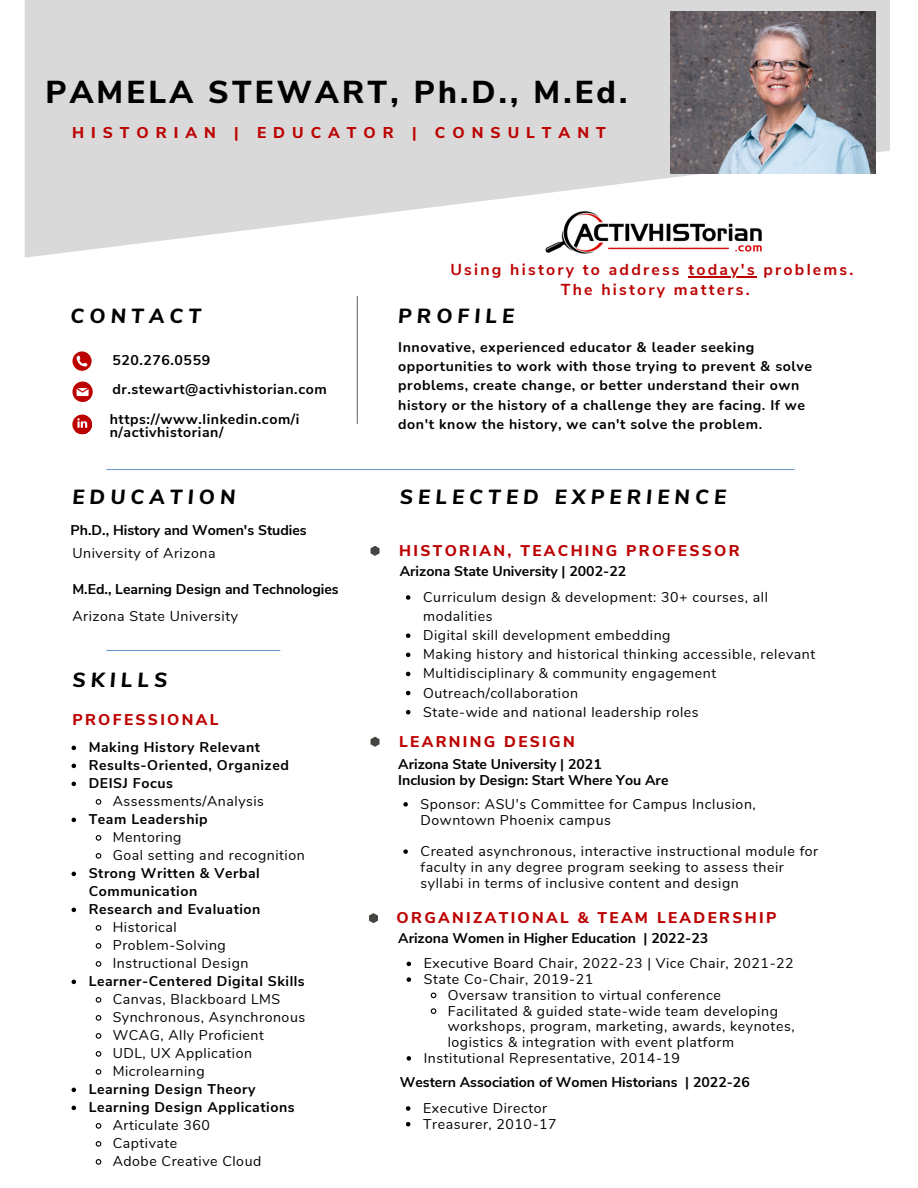
<style>
.page{position:relative;width:918px;height:1188px;background:#fff}
.page>*{position:absolute;margin:0;border:0;box-sizing:border-box;transform-origin:0 0}
.t1{font:800 31.65px "Nunito Sans";letter-spacing:.1em;color:#000}
.t2{font:italic 800 20.4px "Nunito Sans";letter-spacing:.25em;color:#000}
.t3{font:700 15.9px/19.2px "Nunito Sans";letter-spacing:.14em;color:#bc0000;text-align:center}
.t4{font:800 15.6px "Nunito Sans";letter-spacing:.445em;color:#bc0000}
.t5{font:800 15.45px "Nunito Sans";letter-spacing:.15em;color:#bc0000}
.t6{font:14.1px/18px "Nunito";letter-spacing:.04em;color:#000}
.t7{font:700 14.1px/18px "Nunito Sans";letter-spacing:.04em;color:#000}
.t8{font:700 14.1px/15.8px "Nunito Sans";color:#000}
.t9{font:700 14.1px/19.2px "Nunito";letter-spacing:.04em;color:#000}
</style>
<div class="page">
<svg style="left:72px;top:351px;width:20px;height:20px"></svg>
<svg style="left:72px;top:382px;width:21px;height:20px"></svg>
<hr style="left:107px;top:650px;width:173px;height:1px;background:#4a86c5">
<svg style="left:25px;top:0;width:865px;height:258px;fill:#d9d9d9"></svg>
<hr style="left:107px;top:469px;width:687px;height:1px;background:#4a86c5">
<hr style="left:357px;top:296px;width:1px;height:128px;background:#444440">
<img style="left:671px;top:12px;width:205px;height:162px">
<svg style="left:72px;top:415px;width:20px;height:19px"></svg>
<svg style="left:75px;top:417px;width:17px;height:18px"></svg>
<svg style="left:371px;top:546px;width:9px;height:10px"></svg>
<svg style="left:371px;top:737px;width:9px;height:10px"></svg>
<svg style="left:369px;top:913px;width:9px;height:10px"></svg>
<img style="left:527px;top:208px;width:256px;height:50px">
<svg style="left:406px;top:595px;width:4px;height:5px"></svg>
<svg style="left:406px;top:633px;width:4px;height:5px"></svg>
<svg style="left:406px;top:653px;width:4px;height:4px"></svg>
<svg style="left:406px;top:672px;width:4px;height:4px"></svg>
<svg style="left:406px;top:691px;width:4px;height:4px"></svg>
<svg style="left:406px;top:710px;width:4px;height:4px"></svg>
<svg style="left:407px;top:962px;width:4px;height:4px"></svg>
<svg style="left:407px;top:977px;width:4px;height:5px"></svg>
<svg style="left:430px;top:992px;width:7px;height:7px"></svg>
<svg style="left:430px;top:1008px;width:7px;height:6px"></svg>
<svg style="left:407px;top:1056px;width:4px;height:5px"></svg>
<svg style="left:403px;top:802px;width:5px;height:5px"></svg>
<svg style="left:403px;top:849px;width:5px;height:5px"></svg>
<svg style="left:406px;top:1106px;width:4px;height:5px"></svg>
<svg style="left:406px;top:1122px;width:4px;height:4px"></svg>
<svg style="left:72px;top:746px;width:4px;height:4px"></svg>
<svg style="left:72px;top:764px;width:4px;height:4px"></svg>
<svg style="left:72px;top:782px;width:4px;height:4px"></svg>
<svg style="left:95px;top:799px;width:7px;height:6px"></svg>
<svg style="left:72px;top:818px;width:4px;height:4px"></svg>
<svg style="left:95px;top:835px;width:7px;height:6px"></svg>
<svg style="left:95px;top:853px;width:7px;height:6px"></svg>
<svg style="left:72px;top:872px;width:4px;height:4px"></svg>
<svg style="left:72px;top:908px;width:4px;height:4px"></svg>
<svg style="left:95px;top:925px;width:7px;height:6px"></svg>
<svg style="left:95px;top:943px;width:7px;height:6px"></svg>
<svg style="left:95px;top:961px;width:7px;height:6px"></svg>
<svg style="left:72px;top:980px;width:4px;height:4px"></svg>
<svg style="left:95px;top:997px;width:7px;height:6px"></svg>
<svg style="left:95px;top:1015px;width:7px;height:6px"></svg>
<svg style="left:95px;top:1033px;width:7px;height:6px"></svg>
<svg style="left:95px;top:1051px;width:7px;height:6px"></svg>
<svg style="left:95px;top:1069px;width:7px;height:6px"></svg>
<svg style="left:72px;top:1088px;width:4px;height:4px"></svg>
<svg style="left:72px;top:1106px;width:4px;height:4px"></svg>
<svg style="left:95px;top:1123px;width:7px;height:6px"></svg>
<svg style="left:95px;top:1141px;width:7px;height:6px"></svg>
<svg style="left:95px;top:1159px;width:7px;height:6px"></svg>
<hr style="left:688px;top:277px;width:69px;height:1px;background:#bc0000">
<h1 class="t1" style="left:45px;top:71px;width:584px">PAMELA STEWART, Ph.D., M.Ed.</h1>
<p class="t4" style="left:72px;top:122px;width:535px">HISTORIAN | EDUCATOR | CONSULTANT</p>
<h2 class="t2" style="left:71px;top:302px;width:132px">CONTACT</h2>
<p class="t7" style="left:112px;top:346px;width:216px;line-height:29.2px">520.276.0559 dr.stewart@activhistorian.com</p>
<p class="t7" style="left:110px;top:412px;width:191px;line-height:13.5px">https://www.linkedin.com/i n/activhistorian/</p>
<h2 class="t2" style="left:72px;top:484px;width:165px">EDUCATION</h2>
<p class="t8" style="left:71px;top:522px;width:238px">Ph.D., History and Women's Studies</p>
<p class="t6" style="left:72px;top:544px;width:145px">University of Arizona</p>
<p class="t8" style="left:72px;top:581px;width:268px">M.Ed., Learning Design and Technologies</p>
<p class="t6" style="left:72px;top:607px;width:167px">Arizona State University</p>
<h2 class="t2" style="left:72px;top:667px;width:97px">SKILLS</h2>
<p class="t5" style="left:72px;top:710px;width:148px">PROFESSIONAL</p>
<p class="t7" style="left:89px;top:739px;width:202px">Making History Relevant<br>Results-Oriented, Organized<br>DEISJ Focus</p>
<p class="t6" style="left:113px;top:793px;width:153px">Assessments/Analysis</p>
<p class="t7" style="left:89px;top:811px;width:121px">Team Leadership</p>
<p class="t6" style="left:113px;top:829px;width:194px">Mentoring<br>Goal setting and recognition</p>
<p class="t7" style="left:89px;top:865px;width:173px">Strong Written &amp; Verbal<br>Communication<br>Research and Evaluation</p>
<p class="t6" style="left:113px;top:919px;width:137px">Historical<br>Problem-Solving<br>Instructional Design</p>
<p class="t7" style="left:89px;top:973px;width:218px">Learner-Centered Digital Skills</p>
<p class="t6" style="left:113px;top:991px;width:194px">Canvas, Blackboard LMS<br>Synchronous, Asynchronous<br>WCAG, Ally Proficient<br>UDL, UX Application<br>Microlearning</p>
<p class="t7" style="left:89px;top:1081px;width:207px">Learning Design Theory<br>Learning Design Applications</p>
<p class="t6" style="left:113px;top:1117px;width:150px">Articulate 360<br>Captivate<br>Adobe Creative Cloud</p>
<p class="t3" style="left:450px;top:261px;width:405px">Using history to address today's problems.<br>The history matters.</p>
<h2 class="t2" style="left:398px;top:302px;width:118px">PROFILE</h2>
<p class="t9" style="left:398px;top:338px;width:415px">Innovative, experienced educator &amp; leader seeking opportunities to work with those trying to prevent &amp; solve problems, create change, or better understand their own history or the history of a challenge they are facing. If we don't know the history, we can't solve the problem.</p>
<h2 class="t2" style="left:400px;top:484px;width:328px">SELECTED EXPERIENCE</h2>
<p class="t5" style="left:399px;top:540px;width:342px">HISTORIAN, TEACHING PROFESSOR</p>
<p class="t8" style="left:400px;top:563px;width:228px">Arizona State University | 2002-22</p>
<p class="t6" style="left:423px;top:588px;width:394px;line-height:19.2px">Curriculum design &amp; development: 30+ courses, all modalities<br>Digital skill development embedding<br>Making history and historical thinking accessible, relevant Multidisciplinary &amp; community engagement Outreach/collaboration<br>State-wide and national leadership roles</p>
<p class="t5" style="left:399px;top:731px;width:177px">LEARNING DESIGN</p>
<p class="t8" style="left:398px;top:756px;width:272px">Arizona State University | 2021<br>Inclusion by Design: Start Where You Are</p>
<p class="t6" style="left:421px;top:796px;width:337px;line-height:15.8px">Sponsor: ASU's Committee for Campus Inclusion,<br>Downtown Phoenix campus</p>
<p class="t6" style="left:421px;top:844px;width:399px;line-height:15.8px">Created asynchronous, interactive instructional module for faculty in any degree program seeking to assess their syllabi in terms of inclusive content and design</p>
<p class="t5" style="left:397px;top:908px;width:381px">ORGANIZATIONAL &amp; TEAM LEADERSHIP</p>
<p class="t8" style="left:398px;top:930px;width:312px">Arizona Women in Higher Education | 2022-23</p>
<p class="t6" style="left:424px;top:955px;width:371px">Executive Board Chair, 2022-23 | Vice Chair, 2021-22</p>
<p class="t6" style="left:424px;top:970px;width:171px">State Co-Chair, 2019-21</p>
<p class="t6" style="left:448px;top:986px;width:275px">Oversaw transition to virtual conference</p>
<p class="t6" style="left:448px;top:1002px;width:332px">Facilitated &amp; guided state-wide team developing</p>
<p class="t6" style="left:448px;top:1018px;width:348px">workshops, program, marketing, awards, keynotes,</p>
<p class="t6" style="left:448px;top:1033px;width:288px">logistics &amp; integration with event platform</p>
<p class="t6" style="left:424px;top:1049px;width:258px">Institutional Representative, 2014-19</p>
<p class="t8" style="left:400px;top:1075px;width:352px">Western Association of Women Historians | 2022-26</p>
<p class="t6" style="left:423px;top:1100px;width:135px;line-height:15.8px">Executive Director<br>Treasurer, 2010-17</p>
</div>
